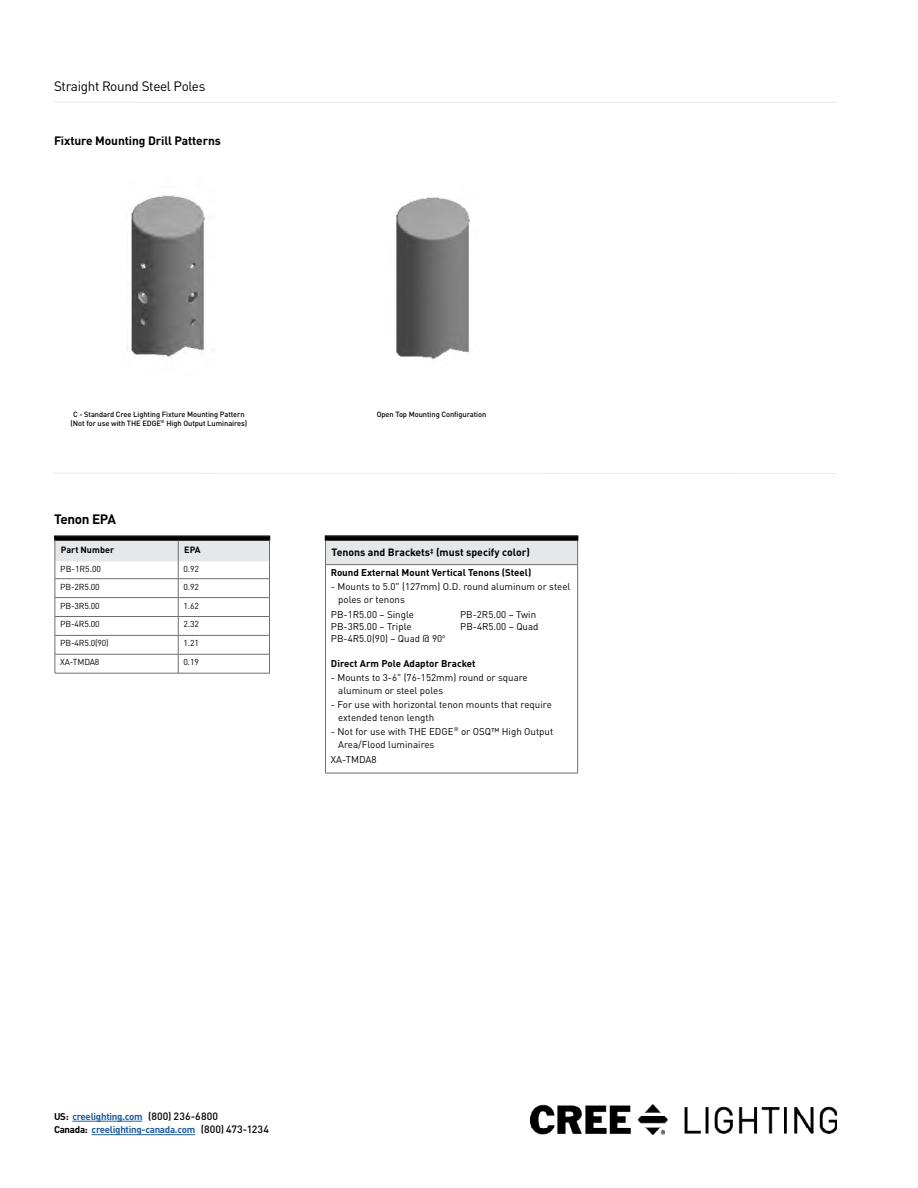
<style>
.page{position:relative;width:918px;height:1188px;background:#fff}
.page>*{position:absolute;margin:0;border:0;box-sizing:border-box;transform-origin:0 0}
.t1{font:13.5px "DINOT";letter-spacing:-.025em;color:#000}
.t2{font:700 13.5px "DINOT";letter-spacing:-.025em;color:#000}
.t3{font:700 12px "DINOT";letter-spacing:-.01em;color:#000}
.t4{font:700 10.5px "DINOT";color:#000}
.t5{font:9.75px/13.5px "DINOT";color:#000}
.t6{font:700 9.75px/13.5px "DINOT";letter-spacing:-.03em;color:#215e9e}
.t7{font:700 9.75px "DINOT";color:#000}
.t8{font:700 9px "DINOT";color:#000}
.t9{font:8.7px "DINOT";letter-spacing:-.02em;color:#000}
.t10{font:500 7.5px/9px "DINOT";letter-spacing:-.01em;color:#000;text-align:center}
.s1{color:#000}
.s2{font-weight:500;font-size:10.5px;color:#000}
</style>
<div class="page">
<hr style="left:54px;top:102px;width:783px;height:1px;background:#e6e7e8">
<img style="left:531px;top:1105px;width:306px;height:30px">
<hr style="left:72px;top:1121px;width:70px;height:1px;background:#215e9e">
<hr style="left:92px;top:1134px;width:103px;height:1px;background:#215e9e">
<hr style="left:54px;top:473px;width:783px;height:1px;background:#e6e7e8">
<svg style="left:326px;top:536px;width:251px;height:4px"></svg>
<div style="left:326px;top:540px;width:252px;height:25px;background:#e6e7e8"></div>
<hr style="left:325px;top:535px;width:253px;height:1px;background:#6d6e71">
<hr style="left:325px;top:540px;width:253px;height:1px;background:#000">
<svg style="left:577px;top:536px;width:1px;height:28px"></svg>
<svg style="left:325px;top:536px;width:1px;height:28px"></svg>
<hr style="left:325px;top:564px;width:253px;height:1px;background:#6d6e71">
<hr style="left:325px;top:565px;width:1px;height:208px;background:#6d6e71">
<hr style="left:577px;top:565px;width:1px;height:208px;background:#6d6e71">
<hr style="left:325px;top:773px;width:253px;height:1px;background:#6d6e71">
<hr style="left:54px;top:535px;width:124px;height:1px;background:#6d6e71">
<hr style="left:178px;top:535px;width:92px;height:1px;background:#6d6e71">
<hr style="left:55px;top:673px;width:123px;height:1px;background:#6d6e71">
<hr style="left:178px;top:673px;width:92px;height:1px;background:#6d6e71">
<svg style="left:54px;top:536px;width:216px;height:137px"></svg>
<img style="left:131px;top:195px;width:74px;height:163px">
<img style="left:395px;top:197px;width:75px;height:162px">
<h1 class="t1" style="left:54px;top:77px;width:153px">Straight Round Steel Poles</h1>
<p class="t3" style="left:54px;top:133px;width:168px">Fixture Mounting Drill Patterns</p>
<p class="t10" style="left:71px;top:409px;width:178px">C - Standard Cree Lighting Fixture Mounting Pattern (Not for use with THE EDGE<sup>®</sup> High Output Luminaires)</p>
<p class="t10" style="left:377px;top:409px;width:111px">Open Top Mounting Configuration</p>
<h1 class="t2" style="left:54px;top:510px;width:63px">Tenon EPA</h1>
<p class="t8" style="left:61px;top:544px;width:55px">Part Number</p>
<p class="t8" style="left:184px;top:544px;width:18px">EPA</p>
<p class="t9" style="left:60px;top:564px;width:42px">PB-1R5.00</p>
<p class="t9" style="left:184px;top:564px;width:17px">0.92</p>
<p class="t9" style="left:60px;top:581px;width:41px">PB-2R5.00</p>
<p class="t9" style="left:184px;top:581px;width:17px">0.92</p>
<p class="t9" style="left:60px;top:600px;width:41px">PB-3R5.00</p>
<p class="t9" style="left:184px;top:600px;width:17px">1.62</p>
<p class="t9" style="left:60px;top:619px;width:41px">PB-4R5.00</p>
<p class="t9" style="left:184px;top:619px;width:17px">2.32</p>
<p class="t9" style="left:60px;top:638px;width:50px">PB-4R5.0(90)</p>
<p class="t9" style="left:184px;top:638px;width:17px">1.21</p>
<p class="t9" style="left:60px;top:657px;width:41px">XA-TMDA8</p>
<p class="t9" style="left:184px;top:657px;width:17px">0.19</p>
<p class="t4" style="left:332px;top:546px;width:200px">Tenons and Brackets<sup>‡</sup> (must specify color)</p>
<p class="t7" style="left:331px;top:567px;width:202px">Round External Mount Vertical Tenons (Steel)</p>
<p class="t5" style="left:338px;top:579px;width:234px;text-indent:-7px">- Mounts to 5.0" (127mm) O.D. round aluminum or steel poles or tenons</p>
<p class="t5" style="left:331px;top:608px;width:85px">PB-1R5.00 – Single</p>
<p class="t5" style="left:460px;top:608px;width:78px">PB-2R5.00 – Twin</p>
<p class="t5" style="left:331px;top:620px;width:82px">PB-3R5.00 – Triple</p>
<p class="t5" style="left:460px;top:620px;width:80px">PB-4R5.00 – Quad</p>
<p class="t5" style="left:331px;top:631px;width:116px">PB-4R5.0(90) – Quad @ 90<sup>o</sup></p>
<p class="t7" style="left:331px;top:657px;width:146px">Direct Arm Pole Adaptor Bracket</p>
<p class="t5" style="left:338px;top:670px;width:191px;text-indent:-7px">- Mounts to 3-6" (76-152mm) round or square aluminum or steel poles</p>
<p class="t5" style="left:338px;top:697px;width:215px;text-indent:-7px">- For use with horizontal tenon mounts that require extended tenon length</p>
<p class="t5" style="left:338px;top:724px;width:217px;text-indent:-7px">- Not for use with THE EDGE<sup>®</sup> or OSQ™ High Output<br>Area/Flood luminaires</p>
<p class="t5" style="left:331px;top:753px;width:47px">XA-TMDA8</p>
<p class="t6" style="left:54px;top:1109px;width:216px"><span class="s1">US:</span> creelighting.com <span class="s2">(800) 236-6800<br></span><span class="s1">Canada:</span> creelighting-canada.com <span class="s2">(800) 473-1234</span></p>
</div>
